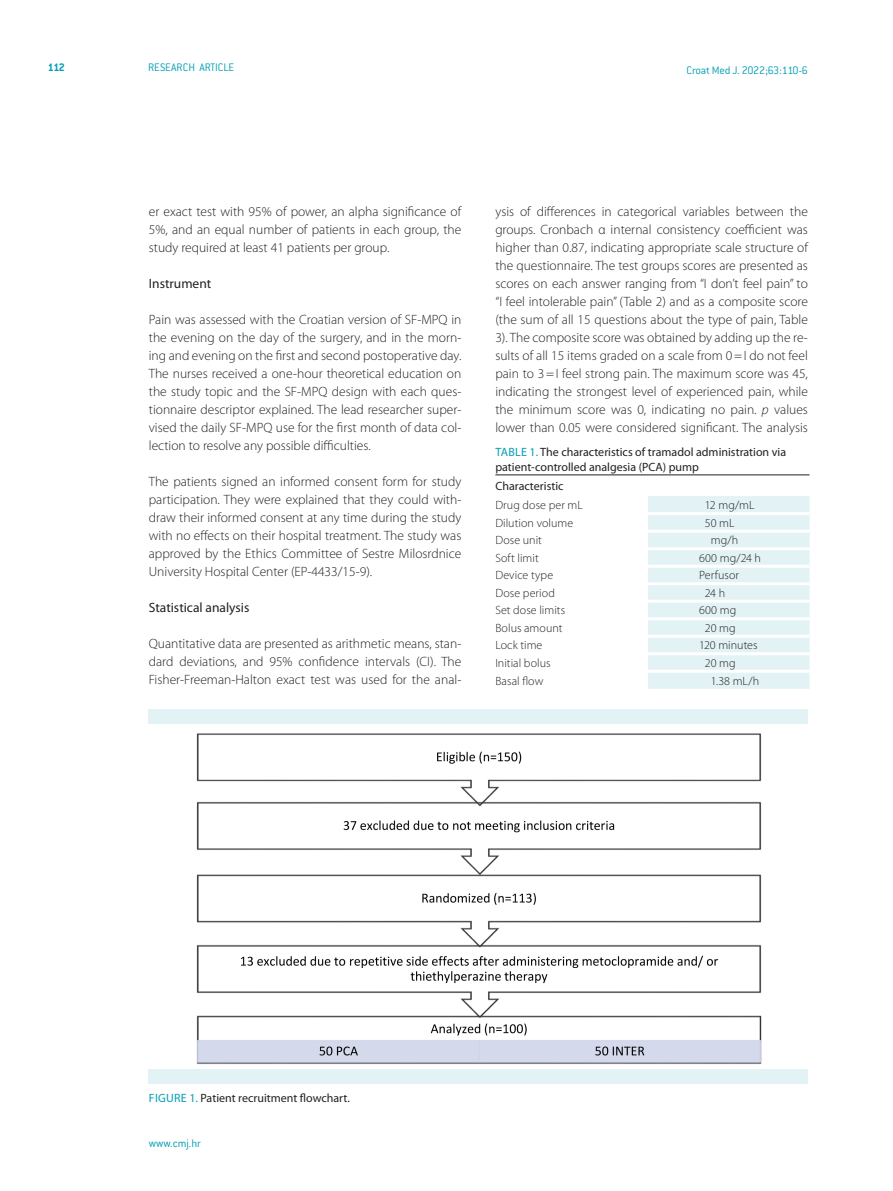
<style>
.page{position:relative;width:893px;height:1191px;background:#fff}
.page>*{position:absolute;margin:0;border:0;box-sizing:border-box;transform-origin:0 0}
.CMJ_-__body{font:300 13.5px/18px "Myriad Pro";color:#231f20;text-align:justify}
.CMJ_-_N3{font:13.5px "Myriad Pro";color:#231f20}
.CMJ_-_table{font:300 12px "Myriad Pro";letter-spacing:.005em;color:#231f20}
.CMJ_-_table_title_he{font:12px/15px "Myriad Pro";color:#231f20}
.H_desni_-_ref{font:300 12px "ITC Conduit LTCE";letter-spacing:-.02em;color:#009fb4}
.H_lijevi_-_pubtype{font:300 12px "ITC Conduit LTCE";color:#009fb4}
.www_cmj_hr_na_master{font:300 12px "ITC Conduit LTCE";color:#009fb4}
.paginacija_lijevo{font:700 12px "ITC Conduit LTCE";color:#009fb4}
.s1{font-style:italic}
.s2{color:#009fb4}
</style>
<div class="page">
<img style="left:196px;top:733px;width:566px;height:331px">
<div style="left:149px;top:1068px;width:659px;height:15px;background:#e2f2f5"></div>
<div style="left:149px;top:709px;width:659px;height:15px;background:#e2f2f5"></div>
<div style="left:648px;top:496px;width:162px;height:193px;background:#e2f2f5"></div>
<hr style="left:495px;top:474px;width:153px;height:1px;background:#231f20">
<hr style="left:648px;top:474px;width:162px;height:1px;background:#231f20">
<hr style="left:648px;top:512px;width:162px;height:3px;background:#fff">
<hr style="left:648px;top:529px;width:162px;height:3px;background:#fff">
<hr style="left:648px;top:547px;width:162px;height:3px;background:#fff">
<hr style="left:648px;top:564px;width:162px;height:3px;background:#fff">
<hr style="left:648px;top:582px;width:162px;height:3px;background:#fff">
<hr style="left:648px;top:599px;width:162px;height:3px;background:#fff">
<hr style="left:648px;top:617px;width:162px;height:3px;background:#fff">
<hr style="left:648px;top:635px;width:162px;height:3px;background:#fff">
<hr style="left:648px;top:652px;width:162px;height:3px;background:#fff">
<hr style="left:648px;top:670px;width:162px;height:3px;background:#fff">
<p class="paginacija_lijevo" style="left:48px;top:60px;width:18px">112</p>
<p class="H_lijevi_-_pubtype" style="left:148px;top:61px;width:88px">RESEARCH ARTICLE</p>
<p class="H_desni_-_ref" style="left:686px;top:63px;width:123px">Croat Med J. 2022;63:110-6</p>
<p class="CMJ_-__body" style="left:149px;top:202px;width:314px">er exact test with 95% of power, an alpha significance of 5%, and an equal number of patients in each group, the study required at least 41 patients per group.</p>
<p class="CMJ_-_N3" style="left:149px;top:275px;width:64px">Instrument</p>
<p class="CMJ_-__body" style="left:149px;top:310px;width:314px">Pain was assessed with the Croatian version of SF-MPQ in the evening on the day of the surgery, and in the morn&shy;ing and evening on the first and second postoperative day.<br>The nurses received a one-hour theoretical education on the study topic and the SF-MPQ design with each ques&shy;tionnaire descriptor explained. The lead researcher super&shy;vised the daily SF-MPQ use for the first month of data col&shy;lection to resolve any possible difficulties.</p>
<p class="CMJ_-__body" style="left:149px;top:472px;width:314px">The patients signed an informed consent form for study participation. They were explained that they could with&shy;draw their informed consent at any time during the study with no effects on their hospital treatment. The study was approved by the Ethics Committee of Sestre Milosrdnice University Hospital Center (EP-4433/15-9).</p>
<p class="CMJ_-_N3" style="left:149px;top:599px;width:102px">Statistical analysis</p>
<p class="CMJ_-__body" style="left:149px;top:634px;width:314px">Quantitative data are presented as arithmetic means, stan&shy;dard deviations, and 95% confidence intervals (CI). The Fisher-Freeman-Halton exact test was used for the anal-</p>
<p class="CMJ_-__body" style="left:495px;top:202px;width:314px">ysis of differences in categorical variables between the groups. Cronbach α internal consistency coefficient was higher than 0.87, indicating appropriate scale structure of the questionnaire. The test groups scores are presented as scores on each answer ranging from “I don’t feel pain” to “I feel intolerable pain” (Table 2) and as a composite score (the sum of all 15 questions about the type of pain, Table 3). The composite score was obtained by adding up the re&shy;sults of all 15 items graded on a scale from 0=I do not feel pain to 3=I feel strong pain. The maximum score was 45, indicating the strongest level of experienced pain, while the minimum score was 0, indicating no pain. <span class="s1">p</span> values lower than 0.05 were considered significant. The analysis</p>
<p class="CMJ_-_table_title_he" style="left:495px;top:444px;width:292px"><span class="s2">Tab le 1.</span> The characteristics of tramadol administration via patient-controlled analgesia (PCA) pump</p>
<p class="CMJ_-_table_title_he" style="left:495px;top:478px;width:70px">Characteristic</p>
<p class="CMJ_-_table" style="left:495px;top:498px;width:89px">Drug dose per mL</p>
<p class="CMJ_-_table" style="left:705px;top:498px;width:51px">12 mg/mL</p>
<p class="CMJ_-_table" style="left:495px;top:516px;width:79px">Dilution volume</p>
<p class="CMJ_-_table" style="left:705px;top:516px;width:31px">50 mL</p>
<p class="CMJ_-_table" style="left:495px;top:533px;width:48px">Dose unit</p>
<p class="CMJ_-_table" style="left:711px;top:533px;width:29px">mg/h</p>
<p class="CMJ_-_table" style="left:495px;top:551px;width:45px">Soft limit</p>
<p class="CMJ_-_table" style="left:699px;top:551px;width:63px">600 mg/24 h</p>
<p class="CMJ_-_table" style="left:495px;top:568px;width:59px">Device type</p>
<p class="CMJ_-_table" style="left:699px;top:568px;width:42px">Perfusor</p>
<p class="CMJ_-_table" style="left:495px;top:586px;width:61px">Dose period</p>
<p class="CMJ_-_table" style="left:705px;top:586px;width:22px">24 h</p>
<p class="CMJ_-_table" style="left:495px;top:603px;width:71px">Set dose limits</p>
<p class="CMJ_-_table" style="left:699px;top:603px;width:39px">600 mg</p>
<p class="CMJ_-_table" style="left:495px;top:621px;width:69px">Bolus amount</p>
<p class="CMJ_-_table" style="left:705px;top:621px;width:32px">20 mg</p>
<p class="CMJ_-_table" style="left:495px;top:638px;width:49px">Lock time</p>
<p class="CMJ_-_table" style="left:699px;top:638px;width:60px">120 minutes</p>
<p class="CMJ_-_table" style="left:495px;top:656px;width:57px">Initial bolus</p>
<p class="CMJ_-_table" style="left:705px;top:656px;width:32px">20 mg</p>
<p class="CMJ_-_table" style="left:495px;top:673px;width:49px">Basal flow</p>
<p class="CMJ_-_table" style="left:711px;top:673px;width:50px">1.38 mL/h</p>
<p class="CMJ_-_table_title_he" style="left:149px;top:1090px;width:202px"><span class="s2">Fi gure 1.</span> Patient recruitment flowchart.</p>
<p class="www_cmj_hr_na_master" style="left:149px;top:1136px;width:54px">www.cmj.hr</p>
</div>
